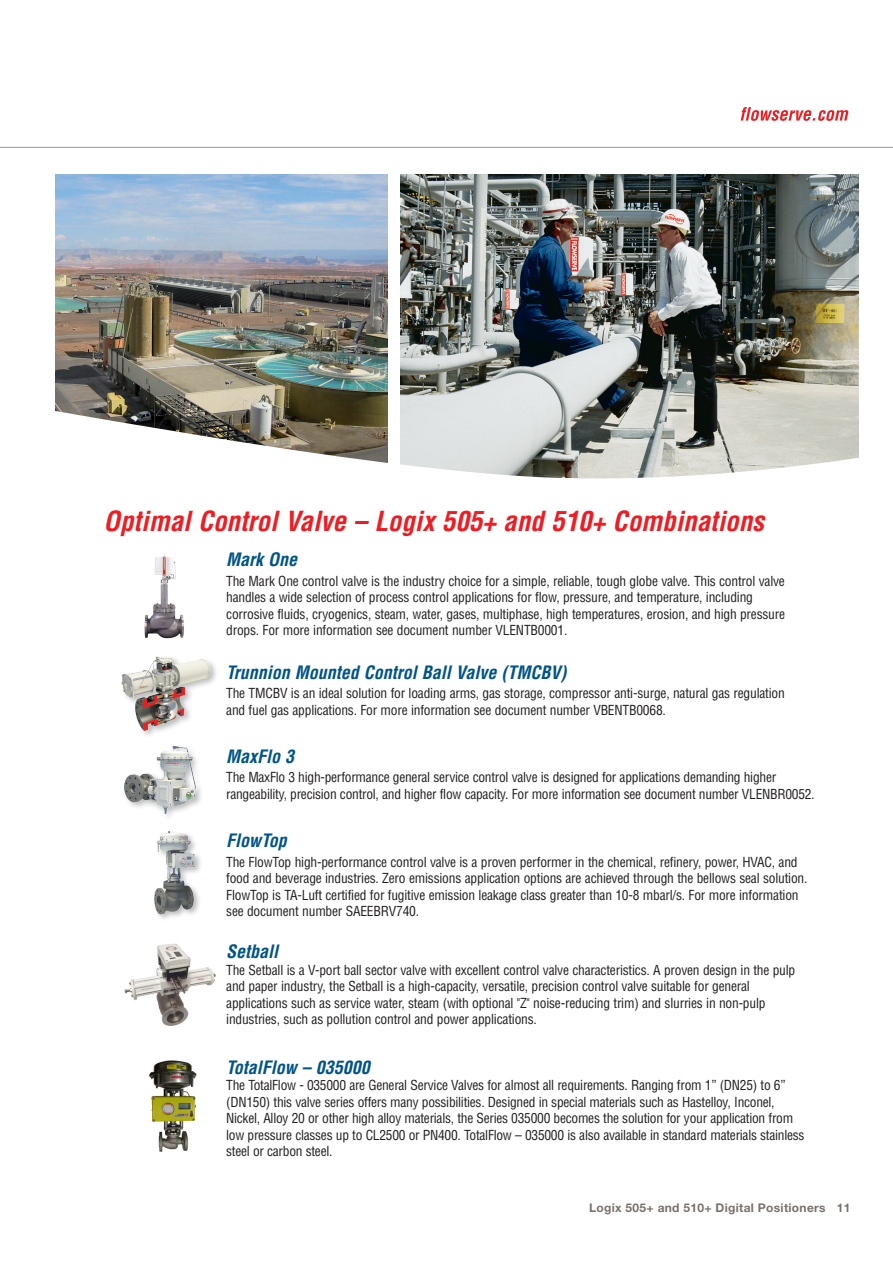
<style>
.page{position:relative;width:893px;height:1263px;background:#fff}
.page>*{position:absolute;margin:0;border:0;box-sizing:border-box;transform-origin:0 0}
.Page_Header{font:italic 700 condensed 27px "Helvetica LT Std";color:#ee1d23}
.Sub_Header{font:italic 700 condensed 18px "Helvetica LT Std";color:#005487}
.Body_Copy{font:condensed 13.5px/16.5px "Helvetica LT Std";letter-spacing:-.015em;color:#231f20}
.t1{font:700 12px "Helvetica Neue LT Std";letter-spacing:.025em;color:#79716c}
</style>
<div class="page">
<img style="left:400px;top:174px;width:459px;height:225px">
<img style="left:55px;top:174px;width:332px;height:225px">
<div style="left:120px;top:655px;width:99px;height:84px;background:#231f20;opacity:.3"></div>
<img style="left:120px;top:656px;width:93px;height:75px">
<div style="left:122px;top:744px;width:82px;height:78px;background:#231f20;opacity:.3"></div>
<img style="left:124px;top:746px;width:71px;height:67px">
<div style="left:152px;top:830px;width:51px;height:92px;background:#231f20;opacity:.3"></div>
<img style="left:152px;top:830px;width:51px;height:85px">
<img style="left:144px;top:554px;width:40px;height:85px">
<svg style="left:55px;top:399px;width:804px;height:80px"></svg>
<img style="left:150px;top:1061px;width:46px;height:90px">
<img style="left:125px;top:943px;width:91px;height:82px">
<hr style="left:0;top:147px;width:893px;height:1px;background:#a1968b">
<svg style="left:741px;top:107px;width:107px;height:14px"></svg>
<p class="Page_Header" style="left:104px;top:504px;width:662px">Optimal Control Valve – Logix 505+ and 510+ Combinations</p>
<p class="Sub_Header" style="left:226px;top:549px;width:72px">Mark One</p>
<p class="Body_Copy" style="left:226px;top:573px;width:560px">The Mark One control valve is the industry choice for a simple, reliable, tough globe valve. This control valve handles a wide selection of process control applications for flow, pressure, and temperature, including corrosive fluids, cryogenics, steam, water, gases, multiphase, high temperatures, erosion, and high pressure drops. For more information see document number VLENTB0001.</p>
<p class="Sub_Header" style="left:226px;top:661px;width:342px">Trunnion Mounted Control Ball Valve (TMCBV)</p>
<p class="Body_Copy" style="left:226px;top:685px;width:560px">The TMCBV is an ideal solution for loading arms, gas storage, compressor anti-surge, natural gas regulation and fuel gas applications. For more information see document number VBENTB0068.</p>
<p class="Sub_Header" style="left:226px;top:745px;width:69px">MaxFlo 3</p>
<p class="Body_Copy" style="left:226px;top:769px;width:590px">The MaxFlo 3 high-performance general service control valve is designed for applications demanding higher rangeability, precision control, and higher flow capacity. For more information see document number VLENBR0052.</p>
<p class="Sub_Header" style="left:226px;top:829px;width:62px">FlowTop</p>
<p class="Body_Copy" style="left:226px;top:853px;width:583px">The FlowTop high-performance control valve is a proven performer in the chemical, refinery, power, HVAC, and food and beverage industries. Zero emissions application options are achieved through the bellows seal solution.<br>FlowTop is TA-Luft certified for fugitive emission leakage class greater than 10-8 mbarl/s. For more information see document number SAEEBRV740.</p>
<p class="Sub_Header" style="left:226px;top:940px;width:54px">Setball</p>
<p class="Body_Copy" style="left:226px;top:961px;width:571px">The Setball is a V-port ball sector valve with excellent control valve characteristics. A proven design in the pulp and paper industry, the Setball is a high-capacity, versatile, precision control valve suitable for general applications such as service water, steam (with optional "Z" noise-reducing trim) and slurries in non-pulp industries, such as pollution control and power applications.</p>
<p class="Sub_Header" style="left:226px;top:1056px;width:145px">TotalFlow – 035000</p>
<p class="Body_Copy" style="left:226px;top:1077px;width:580px">The TotalFlow - 035000 are General Service Valves for almost all requirements. Ranging from 1” (DN25) to 6” (DN150) this valve series offers many possibilities. Designed in special materials such as Hastelloy, Inconel, Nickel, Alloy 20 or other high alloy materials, the Series 035000 becomes the solution for your application from low pressure classes up to CL2500 or PN400. TotalFlow – 035000 is also available in standard materials stainless steel or carbon steel.</p>
<p class="t1" style="left:589px;top:1201px;width:263px">Logix 505+ and 510+ Digital Positioners 11</p>
</div>
